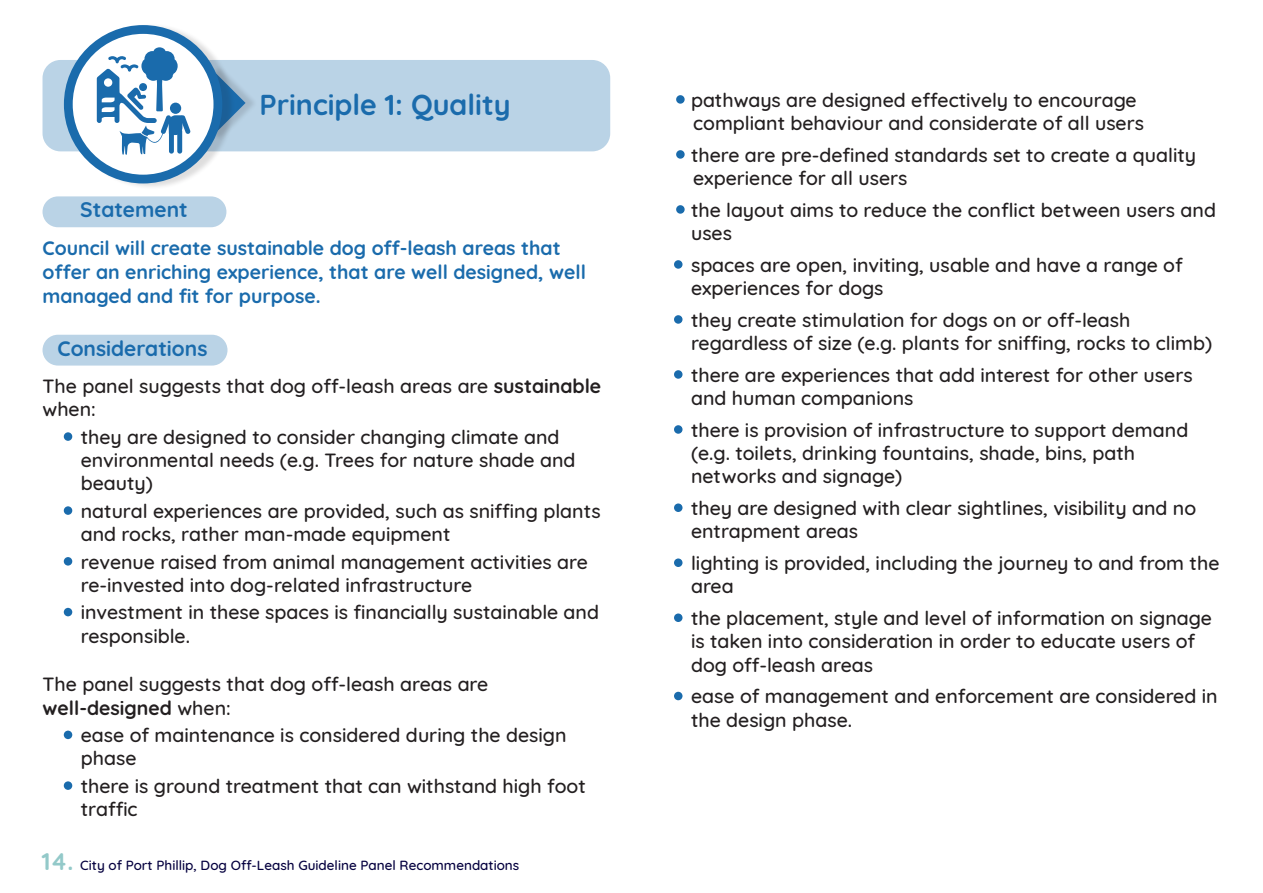
<style>
.page{position:relative;width:1263px;height:893px;background:#fff}
.page>*{position:absolute;margin:0;border:0;box-sizing:border-box;transform-origin:0 0}
.t1{font:700 28.65px "Quicksand";color:#1a6bac}
.t2{font:700 21px "Quicksand";color:#1a6bac}
.t3{font:500 19.5px/23.2px "Quicksand";color:#231f20}
.t4{font:700 19.5px/24px "Quicksand";color:#1a6bac}
.t5{font:500 13.5px "Quicksand";color:#05003f}
.s1{font-weight:700}
.s2{font-weight:700;font-size:24px;color:#93c9c9}
</style>
<div class="page">
<div style="left:43px;top:196px;width:183px;height:31px;background:#bad3e6;border-radius:15px"></div>
<div style="left:43px;top:335px;width:184px;height:31px;background:#bad3e6;border-radius:15px"></div>
<div style="left:64px;top:432px;width:8px;height:9px;background:#1a6bac;border-radius:50%"></div>
<div style="left:64px;top:506px;width:8px;height:9px;background:#1a6bac;border-radius:50%"></div>
<div style="left:64px;top:557px;width:8px;height:9px;background:#1a6bac;border-radius:50%"></div>
<div style="left:64px;top:608px;width:8px;height:8px;background:#1a6bac;border-radius:50%"></div>
<div style="left:64px;top:731px;width:8px;height:8px;background:#1a6bac;border-radius:50%"></div>
<div style="left:64px;top:781px;width:8px;height:9px;background:#1a6bac;border-radius:50%"></div>
<div style="left:676px;top:95px;width:9px;height:9px;background:#1a6bac;border-radius:50%"></div>
<div style="left:676px;top:150px;width:9px;height:9px;background:#1a6bac;border-radius:50%"></div>
<div style="left:676px;top:205px;width:9px;height:9px;background:#1a6bac;border-radius:50%"></div>
<div style="left:674px;top:260px;width:8px;height:9px;background:#1a6bac;border-radius:50%"></div>
<div style="left:674px;top:315px;width:8px;height:9px;background:#1a6bac;border-radius:50%"></div>
<div style="left:674px;top:370px;width:8px;height:9px;background:#1a6bac;border-radius:50%"></div>
<div style="left:674px;top:425px;width:8px;height:9px;background:#1a6bac;border-radius:50%"></div>
<div style="left:674px;top:503px;width:8px;height:9px;background:#1a6bac;border-radius:50%"></div>
<div style="left:674px;top:558px;width:8px;height:9px;background:#1a6bac;border-radius:50%"></div>
<div style="left:674px;top:613px;width:8px;height:9px;background:#1a6bac;border-radius:50%"></div>
<div style="left:674px;top:692px;width:8px;height:8px;background:#1a6bac;border-radius:50%"></div>
<div style="left:43px;top:60px;width:567px;height:91px;background:#bad3e6;border-radius:18px"></div>
<div style="left:68px;top:23px;width:167px;height:167px;background:#231f20;opacity:.15"></div>
<svg style="left:68px;top:29px;width:150px;height:150px"></svg>
<div style="left:64px;top:25px;width:158px;height:158px;border:9px solid #1a6bac;border-radius:50%"></div>
<svg style="left:97px;top:47px;width:155px;height:108px"></svg>
<p class="t1" style="left:259px;top:82px;width:253px">Principle 1: Quality</p>
<p class="t2" style="left:80px;top:193px;width:109px">Statement</p>
<p class="t4" style="left:43px;top:235px;width:545px">Council will create sustainable dog off-leash areas that offer an enriching experience, that are well designed, well managed and fit for purpose.</p>
<p class="t2" style="left:58px;top:331px;width:151px">Considerations</p>
<p class="t3" style="left:43px;top:373px;width:560px">The panel suggests that dog off-leash areas are <span class="s1">sustainable </span>when:</p>
<p class="t3" style="left:81px;top:423px;width:496px">they are designed to consider changing climate and environmental needs (e.g. Trees for nature shade and beauty)</p>
<p class="t3" style="left:81px;top:497px;width:521px">natural experiences are provided, such as sniffing plants and rocks, rather man-made equipment</p>
<p class="t3" style="left:81px;top:548px;width:509px">revenue raised from animal management activities are re-invested into dog-related infrastructure</p>
<p class="t3" style="left:81px;top:599px;width:520px">investment in these spaces is financially sustainable and responsible.</p>
<p class="t3" style="left:43px;top:671px;width:447px">The panel suggests that dog off-leash areas are <span class="s1">well-designed</span> when:</p>
<p class="t3" style="left:81px;top:722px;width:487px">ease of maintenance is considered during the design phase</p>
<p class="t3" style="left:81px;top:772px;width:507px">there is ground treatment that can withstand high foot traffic</p>
<p class="t5" style="left:42px;top:854px;width:479px"><span class="s2">14.</span> City of Port Phillip, Dog Off-Leash Guideline Panel Recommendations</p>
<p class="t3" style="left:691px;top:86px;width:455px">pathways are designed effectively to encourage compliant behaviour and considerate of all users</p>
<p class="t3" style="left:691px;top:141px;width:507px">there are pre-defined standards set to create a quality experience for all users</p>
<p class="t3" style="left:691px;top:196px;width:526px">the layout aims to reduce the conflict between users and uses</p>
<p class="t3" style="left:691px;top:251px;width:493px">spaces are open, inviting, usable and have a range of experiences for dogs</p>
<p class="t3" style="left:691px;top:306px;width:523px">they create stimulation for dogs on or off-leash regardless of size (e.g. plants for sniffing, rocks to climb)</p>
<p class="t3" style="left:691px;top:361px;width:503px">there are experiences that add interest for other users and human companions</p>
<p class="t3" style="left:691px;top:416px;width:499px">there is provision of infrastructure to support demand (e.g. toilets, drinking fountains, shade, bins, path networks and signage)</p>
<p class="t3" style="left:691px;top:495px;width:507px">they are designed with clear sightlines, visibility and no entrapment areas</p>
<p class="t3" style="left:691px;top:550px;width:530px">lighting is provided, including the journey to and from the area</p>
<p class="t3" style="left:691px;top:605px;width:522px">the placement, style and level of information on signage is taken into consideration in order to educate users of dog off-leash areas</p>
<p class="t3" style="left:691px;top:683px;width:528px">ease of management and enforcement are considered in the design phase.</p>
</div>
